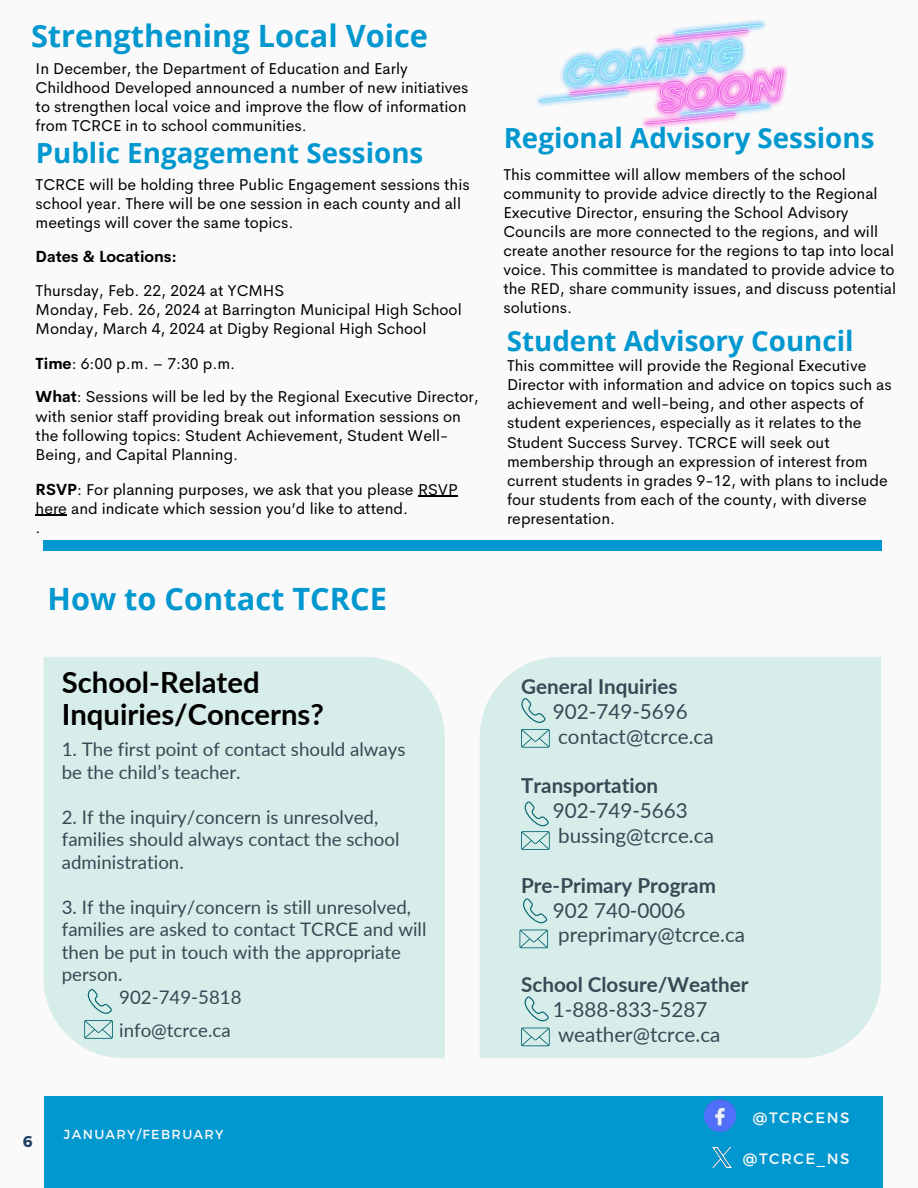
<style>
.page{position:relative;width:918px;height:1188px;background:#fafafa}
.page>*{position:absolute;margin:0;border:0;box-sizing:border-box;transform-origin:0 0}
.t1{font:700 30.75px "Open Sans";color:#0197cf}
.t2{font:700 29.25px/32.7px "Lato";color:#000}
.t3{font:700 27.75px "Open Sans";color:#0197cf}
.t4{font:20.7px/24.9px "Lato";color:#384955}
.t5{font:700 20.7px "Lato";color:#384955}
.t6{font:18.75px/22.5px "Lato";color:#384955}
.t7{font:15.75px/19.2px "Cerebri Sans";color:#000}
.t8{font:700 15.75px "Cerebri Sans";color:#000}
.t9{font:700 15.6px "Montserrat";color:#1f4165}
.t10{font:15px "Montserrat";letter-spacing:.1em;color:#fafafa}
.t11{font:13.05px "Montserrat";letter-spacing:.1em;color:#fafafa}
.s1{font-weight:700}
</style>
<div class="page">
<div style="left:44px;top:1096px;width:838px;height:92px;background:#0197cf"></div>
<img style="left:704px;top:1099px;width:33px;height:32px">
<div style="left:43px;top:657px;width:402px;height:401px;background:#d7ede9"></div>
<div style="left:480px;top:657px;width:401px;height:401px;background:#d7ede9"></div>
<svg style="left:521px;top:697px;width:25px;height:26px"></svg>
<svg style="left:521px;top:729px;width:29px;height:19px"></svg>
<svg style="left:523px;top:897px;width:25px;height:26px"></svg>
<svg style="left:521px;top:800px;width:29px;height:50px"></svg>
<svg style="left:519px;top:930px;width:29px;height:18px"></svg>
<svg style="left:524px;top:995px;width:25px;height:26px"></svg>
<svg style="left:521px;top:1028px;width:29px;height:18px"></svg>
<svg style="left:88px;top:988px;width:25px;height:26px"></svg>
<svg style="left:84px;top:1020px;width:28px;height:19px"></svg>
<div style="left:43px;top:541px;width:839px;height:10px;background:#0197cf"></div>
<img style="left:712px;top:1147px;width:19px;height:20px">
<img style="left:536px;top:19px;width:252px;height:110px">
<hr style="left:418px;top:496px;width:40px;height:1px;background:#000">
<hr style="left:36px;top:515px;width:31px;height:1px;background:#000">
<h1 class="t1" style="left:31px;top:14px;width:399px">Strengthening Local Voice</h1>
<p class="t7" style="left:36px;top:59px;width:434px">In December, the Department of Education and Early Childhood Developed announced a number of new initiatives to strengthen local voice and improve the flow of information from TCRCE in to school communities.</p>
<h3 class="t3" style="left:36px;top:133px;width:389px">Public Engagement Sessions</h3>
<p class="t7" style="left:36px;top:175px;width:436px">TCRCE will be holding three Public Engagement sessions this school year. There will be one session in each county and all meetings will cover the same topics.</p>
<p class="t8" style="left:36px;top:246px;width:142px">Dates &amp; Locations:</p>
<p class="t7" style="left:36px;top:280px;width:428px">Thursday, Feb. 22, 2024 at YCMHS<br>Monday, Feb. 26, 2024 at Barrington Municipal High School<br>Monday, March 4, 2024 at Digby Regional High School</p>
<p class="t7" style="left:36px;top:346px;width:445px;line-height:33.8px"><span class="s1">Time</span>: 6:00 p.m. – 7:30 p.m.<br><span class="s1">What</span>: Sessions will be led by the Regional Executive Director,</p>
<p class="t7" style="left:36px;top:406px;width:427px">with senior staff providing break out information sessions on the following topics: Student Achievement, Student Well-<br>Being, and Capital Planning.</p>
<p class="t7" style="left:36px;top:480px;width:424px"><span class="s1">RSVP</span>: For planning purposes, we ask that you please RSVP here and indicate which session you’d like to attend.<br>.</p>
<h1 class="t1" style="left:47px;top:578px;width:341px">How to Contact TCRCE</h1>
<h2 class="t2" style="left:62px;top:665px;width:264px">School-Related<br>Inquiries/Concerns?</h2>
<p class="t6" style="left:62px;top:738px;width:345px">1. The first point of contact should always be the child’s teacher.</p>
<p class="t6" style="left:62px;top:805px;width:339px">2. If the inquiry/concern is unresolved, families should always contact the school administration.</p>
<p class="t6" style="left:62px;top:895px;width:351px">3. If the inquiry/concern is still unresolved,</p>
<p class="t6" style="left:62px;top:918px;width:366px">families are asked to contact TCRCE and will</p>
<p class="t6" style="left:62px;top:940px;width:341px">then be put in touch with the appropriate</p>
<p class="t6" style="left:62px;top:963px;width:62px">person.</p>
<p class="t6" style="left:119px;top:985px;width:124px">902-749-5818</p>
<p class="t6" style="left:119px;top:1019px;width:113px">info@tcrce.ca</p>
<h3 class="t3" style="left:504px;top:118px;width:372px">Regional Advisory Sessions</h3>
<p class="t7" style="left:503px;top:164px;width:394px">This committee will allow members of the school community to provide advice directly to the Regional Executive Director, ensuring the School Advisory Councils are more connected to the regions, and will create another resource for the regions to tap into local voice. This committee is mandated to provide advice to the RED, share community issues, and discuss potential solutions.</p>
<h3 class="t3" style="left:507px;top:321px;width:348px">Student Advisory Council</h3>
<p class="t7" style="left:507px;top:356px;width:386px">This committee will provide the Regional Executive Director with information and advice on topics such as achievement and well-being, and other aspects of student experiences, especially as it relates to the Student Success Survey. TCRCE will seek out membership through an expression of interest from current students in grades 9-12, with plans to include four students from each of the county, with diverse representation.</p>
<h3 class="t5" style="left:521px;top:673px;width:158px">General Inquiries</h3>
<h3 class="t4" style="left:553px;top:698px;width:162px">902-749-5696 contact@tcrce.ca</h3>
<h3 class="t5" style="left:521px;top:773px;width:139px">Transportation</h3>
<h3 class="t4" style="left:553px;top:798px;width:163px">902-749-5663 bussing@tcrce.ca</h3>
<h3 class="t5" style="left:521px;top:872px;width:196px">Pre-Primary Program</h3>
<h3 class="t4" style="left:553px;top:897px;width:194px">902 740-0006 preprimary@tcrce.ca</h3>
<h3 class="t5" style="left:521px;top:972px;width:229px">School Closure/Weather</h3>
<h3 class="t4" style="left:553px;top:996px;width:169px">1-888-833-5287 weather@tcrce.ca</h3>
<p class="t9" style="left:23px;top:1131px;width:11px">6</p>
<p class="t11" style="left:64px;top:1126px;width:161px">JANUARY/FEBRUARY</p>
<p class="t10" style="left:753px;top:1108px;width:98px">@TCRCENS</p>
<p class="t10" style="left:743px;top:1149px;width:108px">@TCRCE_NS</p>
</div>
